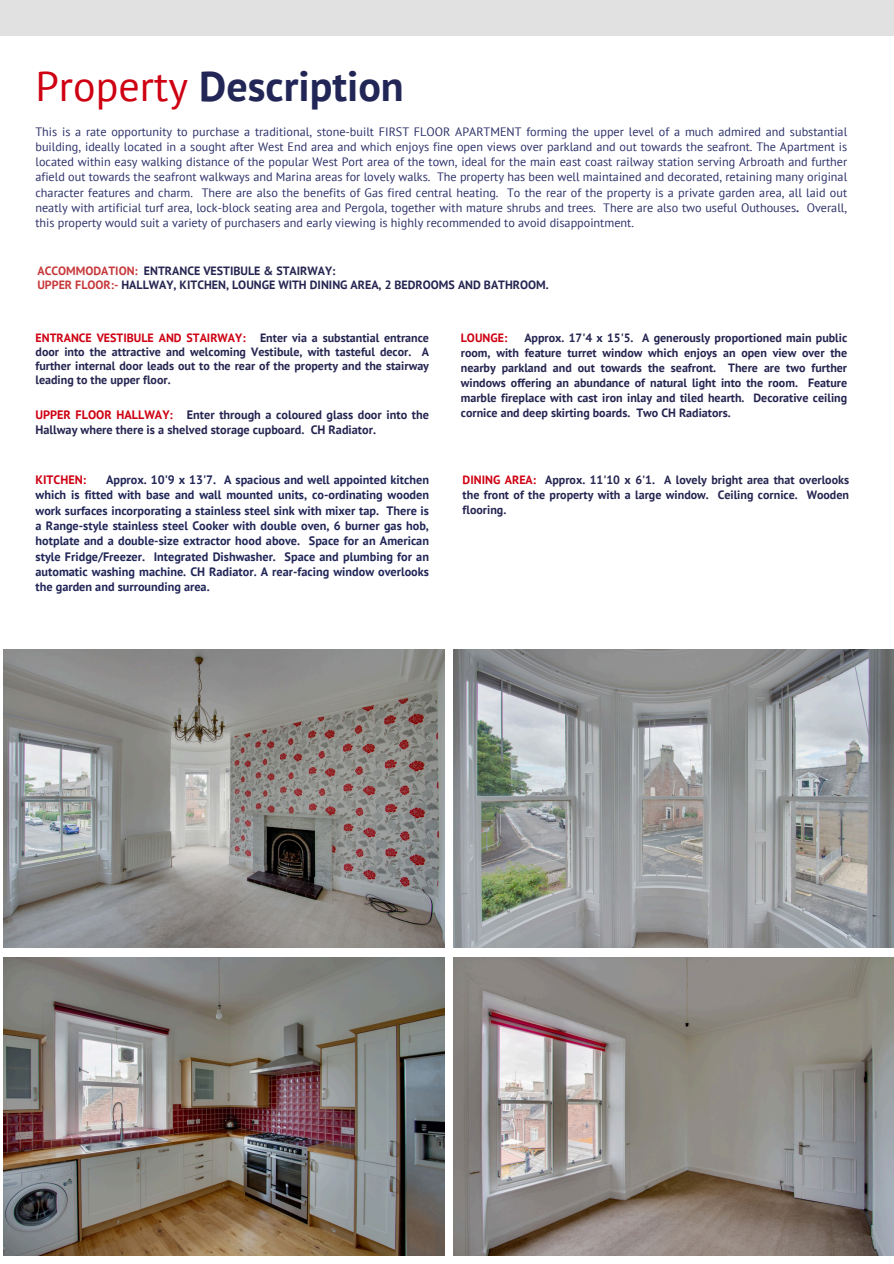
<style>
.page{position:relative;width:894px;height:1264px;background:#fff}
.page>*{position:absolute;margin:0;border:0;box-sizing:border-box;transform-origin:0 0}
.t1{font:700 42px "PT Sans";color:#212657}
.t2{font:12.15px/15.1px "PT Sans";color:#2d3269;text-align:justify}
.t3{font:700 12.15px/15.3px "PT Sans";color:#212657;text-align:justify}
.t4{font:700 12.15px "PT Sans";color:#262551}
.t5{font:700 12.15px "PT Sans";color:#ce0012}
.t6{font:700 12px/15px "PT Sans";color:#262551;text-align:justify}
.t7{font:700 12px "PT Sans";color:#ce0012}
.s1{font-weight:400;color:#ce0012}
.s2{font-weight:700}
.s3{color:#c73a3c}
.s4{color:#ce0012}
</style>
<div class="page">
<div style="left:0;top:0;width:893px;height:35px;background:#e1e1e1"></div>
<img style="left:4px;top:649px;width:440px;height:298px">
<img style="left:453px;top:649px;width:440px;height:298px">
<img style="left:4px;top:957px;width:440px;height:298px">
<img style="left:453px;top:957px;width:440px;height:298px">
<h3 class="t1" style="left:35px;top:58px;width:370px"><span class="s1">Property</span> Description</h3>
<p class="t2" style="left:35px;top:124px;width:813px">This is a rate opportunity to purchase a traditional, stone-built FIRST FLOOR APARTMENT forming the upper level of a much admired and substantial building, ideally located in a sought after West End area and which enjoys fine open views over parkland and out towards the seafront. The Apartment is located within easy walking distance of the popular West Port area of the town, ideal for the main east coast railway station serving Arbroath and further afield out towards the seafront walkways and Marina areas for lovely walks. The property has been well maintained and decorated, retaining many original character features and charm. There are also the benefits of Gas fired central heating. To the rear of the property is a private garden area, all laid out neatly with artificial turf area, lock-block seating area and Pergola, together with mature shrubs and trees. There are also two useful Outhouses<span class="s2">.</span> Overall, this property would suit a variety of purchasers and early viewing is highly recommended to avoid disappointment.</p>
<h1 class="t6" style="left:37px;top:264px;width:513px;line-height:14px"><span class="s3">ACCOMMODATION:</span> ENTRANCE VESTIBULE &amp; STAIRWAY:<br><span class="s3">UPPER FLOOR:-</span> HALLWAY, KITCHEN, LOUNGE WITH DINING AREA, 2 BEDROOMS AND BATHROOM.</h1>
<p class="t6" style="left:36px;top:330px;width:395px;line-height:14px"><span class="s4">ENTRANCE VESTIBULE AND STAIRWAY:</span> Enter via a substantial entrance door into the attractive and welcoming Vestibule, with tasteful decor. A further internal door leads out to the rear of the property and the stairway leading to the upper floor.</p>
<h3 class="t7" style="left:460px;top:330px;width:48px">LOUNGE:</h3>
<h3 class="t6" style="left:460px;top:330px;width:388px;text-indent:64px">Approx. 17'4 x 15'5. A generously proportioned main public room, with feature turret window which enjoys an open view over the nearby parkland and out towards the seafront. There are two further windows offering an abundance of natural light into the room. Feature marble fireplace with cast iron inlay and tiled hearth. Decorative ceiling</h3>
<p class="t4" style="left:36px;top:406px;width:395px"><span class="s4">UPPER FLOOR HALLWAY:</span> Enter through a coloured glass door into the</p>
<h3 class="t6" style="left:460px;top:405px;width:271px">cornice and deep skirting boards. Two CH Radiators.</h3>
<p class="t4" style="left:36px;top:421px;width:342px">Hallway where there is a shelved storage cupboard. CH Radiator.</p>
<h3 class="t3" style="left:36px;top:472px;width:395px;text-indent:70px">Approx. 10'9 x 13'7. A spacious and well appointed kitchen which is fitted with base and wall mounted units, co-ordinating wooden work surfaces incorporating a stainless steel sink with mixer tap. There is a Range-style stainless steel Cooker with double oven, 6 burner gas hob, hotplate and a double-size extractor hood above. Space for an American style Fridge/Freezer. Integrated Dishwasher. Space and plumbing for an automatic washing machine. CH Radiator. A rear-facing window overlooks the garden and surrounding area.</h3>
<h3 class="t6" style="left:462px;top:472px;width:388px"><span class="s4">DINING AREA:</span> Approx. 11'10 x 6'1. A lovely bright area that overlooks the front of the property with a large window. Ceiling cornice. Wooden flooring.</h3>
<h3 class="t5" style="left:36px;top:472px;width:52px">KITCHEN:</h3>
</div>
